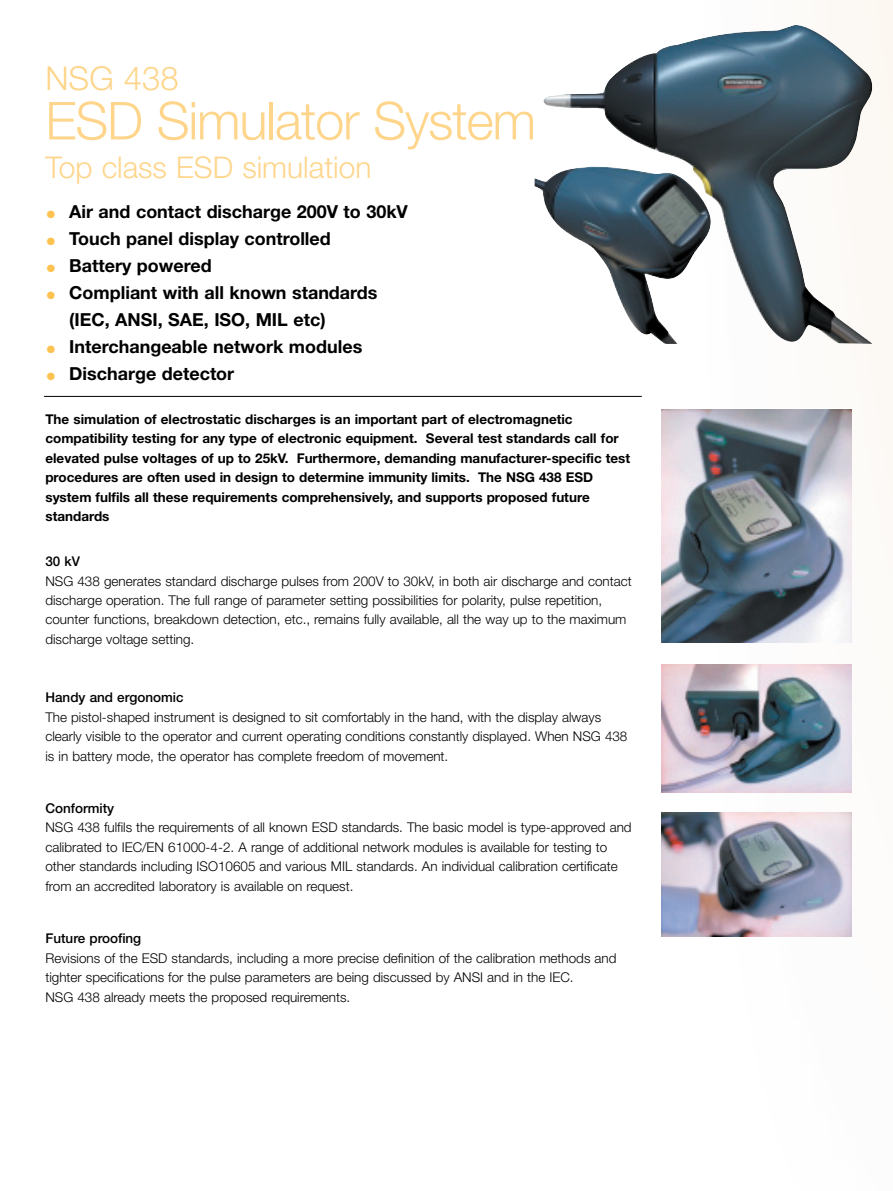
<style>
.page{position:relative;width:893px;height:1191px;background:#fff}
.page>*{position:absolute;margin:0;border:0;box-sizing:border-box;transform-origin:0 0}
.t1{font:300 52.35px "Helvetica Neue";letter-spacing:-.02em;color:#fed58a}
.t2{font:300 32.85px "Helvetica Neue";color:#fed58a}
.t3{font:300 29.85px "Helvetica Neue";color:#fed58a}
.t4{font:700 18px/26.8px "Helvetica Neue";color:#000}
.t5{font:300 13.5px/19.5px "Helvetica Neue";color:#000}
.t6{font:700 13.5px/19.5px "Helvetica Neue";color:#000}
.t7{font:500 13.5px "Helvetica Neue";color:#000}
.s1{color:#fec250}
</style>
<div class="page">
<img style="left:682px;top:0;width:211px;height:937px">
<img style="left:535px;top:25px;width:338px;height:319px">
<hr style="left:44px;top:396px;width:598px;height:1px;background:#000">
<img style="left:662px;top:664px;width:190px;height:128px">
<img style="left:662px;top:409px;width:190px;height:233px">
<img style="left:662px;top:812px;width:190px;height:124px">
<h2 class="t2" style="left:45px;top:67px;width:135px">NSG 438</h2>
<h1 class="t1" style="left:45px;top:102px;width:492px">ESD Simulator System</h1>
<h3 class="t3" style="left:45px;top:157px;width:327px">Top class ESD simulation</h3>
<h3 class="t4" style="left:47px;top:200px;width:363px"><span class="s1">●</span> Air and contact discharge 200V to 30kV</h3>
<h3 class="t4" style="left:47px;top:227px;width:286px"><span class="s1">●</span> Touch panel display controlled</h3>
<h3 class="t4" style="left:47px;top:253px;width:166px"><span class="s1">●</span> Battery powered</h3>
<h3 class="t4" style="left:69px;top:280px;width:310px;text-indent:-22px"><span class="s1">●</span> Compliant with all known standards (IEC, ANSI, SAE, ISO, MIL etc)</h3>
<h3 class="t4" style="left:47px;top:334px;width:317px"><span class="s1">●</span> Interchangeable network modules</h3>
<h3 class="t4" style="left:47px;top:361px;width:189px"><span class="s1">●</span> Discharge detector</h3>
<p class="t6" style="left:45px;top:411px;width:586px">The simulation of electrostatic discharges is an important part of electromagnetic compatibility testing for any type of electronic equipment. Several test standards call for elevated pulse voltages of up to 25kV. Furthermore, demanding manufacturer-specific test procedures are often used in design to determine immunity limits. The NSG 438 ESD system fulfils all these requirements comprehensively, and supports proposed future standards</p>
<p class="t7" style="left:45px;top:556px;width:36px">30 kV</p>
<p class="t5" style="left:45px;top:572px;width:588px">NSG 438 generates standard discharge pulses from 200V to 30kV, in both air discharge and contact discharge operation. The full range of parameter setting possibilities for polarity, pulse repetition, counter functions, breakdown detection, etc., remains fully available, all the way up to the maximum discharge voltage setting.</p>
<p class="t7" style="left:45px;top:692px;width:140px">Handy and ergonomic</p>
<p class="t5" style="left:45px;top:708px;width:583px">The pistol-shaped instrument is designed to sit comfortably in the hand, with the display always clearly visible to the operator and current operating conditions constantly displayed. When NSG 438 is in battery mode, the operator has complete freedom of movement.</p>
<p class="t7" style="left:45px;top:803px;width:70px">Conformity</p>
<p class="t5" style="left:45px;top:819px;width:588px">NSG 438 fulfils the requirements of all known ESD standards. The basic model is type-approved and calibrated to IEC/EN 61000-4-2. A range of additional network modules is available for testing to other standards including ISO10605 and various MIL standards. An individual calibration certificate from an accredited laboratory is available on request.</p>
<p class="t7" style="left:45px;top:933px;width:97px">Future proofing</p>
<p class="t5" style="left:45px;top:949px;width:573px">Revisions of the ESD standards, including a more precise definition of the calibration methods and tighter specifications for the pulse parameters are being discussed by ANSI and in the IEC.<br>NSG 438 already meets the proposed requirements.</p>
</div>
